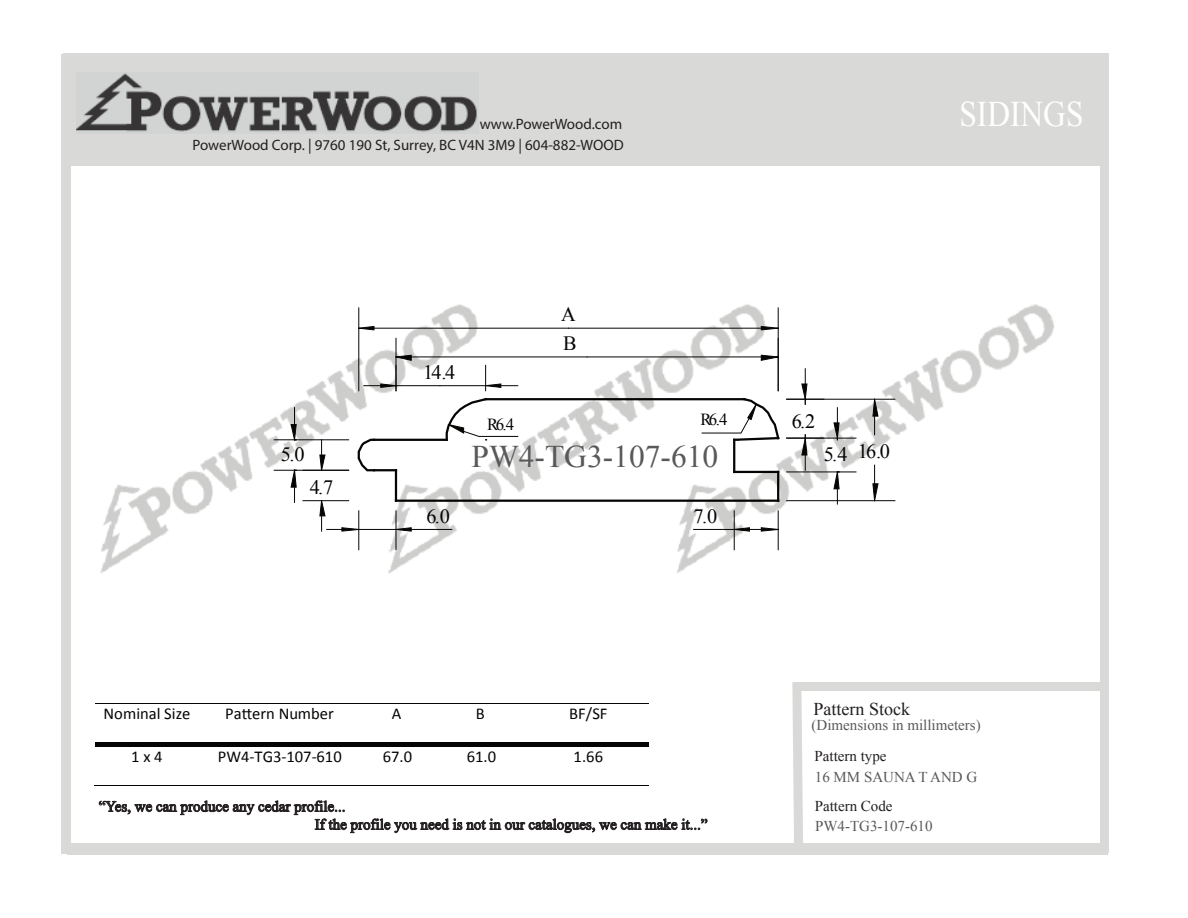
<style>
.page{position:relative;width:1188px;height:918px;background:#fff}
.page>*{position:absolute;margin:0;border:0;box-sizing:border-box;transform-origin:0 0}
.t1{font:36px "Times New Roman";color:#fff;scale:.87 1}
.t2{font:31.5px "Times New Roman";color:#5a5959}
.t3{font:20.25px "Times New Roman";color:#050504}
.t4{font:18px "Times New Roman";color:#231f20}
.t5{font:16.95px "Times New Roman";color:#050504}
.t6{font:16.5px "Calibri";color:#050504}
.t7{font:15px "Times New Roman";color:#231f20}
.t8{font:15px/20.5px "Myriad Pro";color:#231f20;text-align:right}
.t9{font:15px "Times New Roman";color:#5a5959}
</style>
<div class="page">
<img style="left:100px;top:304px;width:954px;height:269px">
<div style="left:64px;top:53px;width:1038px;height:113px;background:#d9d9d8"></div>
<img style="left:77px;top:73px;width:400px;height:59px">
<div style="left:62px;top:55px;width:9px;height:799px;background:#d9d9d8"></div>
<div style="left:1100px;top:53px;width:9px;height:800px;background:#d9d9d8"></div>
<div style="left:796px;top:682px;width:307px;height:9px;background:#d9d9d8"></div>
<div style="left:67px;top:844px;width:1041px;height:11px;background:#d9d9d8"></div>
<svg style="left:792px;top:682px;width:11px;height:162px"></svg>
<svg style="left:99px;top:801px;width:609px;height:32px"></svg>
<hr style="left:95px;top:703px;width:104px;height:1px;background:#050504">
<hr style="left:200px;top:703px;width:161px;height:1px;background:#050504">
<hr style="left:362px;top:703px;width:71px;height:1px;background:#050504">
<hr style="left:433px;top:703px;width:95px;height:1px;background:#050504">
<hr style="left:529px;top:703px;width:119px;height:1px;background:#050504">
<hr style="left:95px;top:742px;width:104px;height:4px;background:#050504">
<svg style="left:199px;top:742px;width:4px;height:4px"></svg>
<hr style="left:203px;top:742px;width:158px;height:4px;background:#050504">
<svg style="left:361px;top:742px;width:4px;height:4px"></svg>
<hr style="left:365px;top:742px;width:68px;height:4px;background:#050504">
<svg style="left:433px;top:742px;width:4px;height:4px"></svg>
<hr style="left:437px;top:742px;width:91px;height:4px;background:#050504">
<svg style="left:528px;top:742px;width:5px;height:4px"></svg>
<hr style="left:533px;top:742px;width:115px;height:4px;background:#050504">
<hr style="left:94px;top:785px;width:105px;height:1px;background:#050504">
<hr style="left:198px;top:785px;width:163px;height:1px;background:#050504">
<hr style="left:360px;top:785px;width:73px;height:1px;background:#050504">
<hr style="left:432px;top:785px;width:96px;height:1px;background:#050504">
<hr style="left:528px;top:785px;width:120px;height:1px;background:#050504">
<hr style="left:396px;top:500px;width:382px;height:2px;background:#050504">
<hr style="left:486px;top:398px;width:258px;height:2px;background:#050504">
<hr style="left:777px;top:472px;width:2px;height:29px;background:#050504">
<hr style="left:395px;top:470px;width:2px;height:31px;background:#050504">
<hr style="left:374px;top:439px;width:73px;height:2px;background:#050504">
<hr style="left:374px;top:469px;width:22px;height:2px;background:#050504">
<svg style="left:356px;top:438px;width:20px;height:35px"></svg>
<hr style="left:734px;top:471px;width:44px;height:2px;background:#050504">
<hr style="left:733px;top:440px;width:2px;height:32px;background:#050504">
<svg style="left:701px;top:396px;width:80px;height:46px"></svg>
<svg style="left:801px;top:435px;width:7px;height:35px"></svg>
<svg style="left:801px;top:369px;width:7px;height:35px"></svg>
<hr style="left:787px;top:472px;width:69px;height:1px;background:#050504">
<hr style="left:787px;top:438px;width:69px;height:1px;background:#050504">
<svg style="left:833px;top:408px;width:7px;height:32px"></svg>
<svg style="left:833px;top:471px;width:7px;height:33px"></svg>
<hr style="left:787px;top:399px;width:108px;height:1px;background:#050504">
<hr style="left:787px;top:500px;width:108px;height:1px;background:#050504">
<svg style="left:872px;top:398px;width:7px;height:37px"></svg>
<svg style="left:872px;top:465px;width:7px;height:36px"></svg>
<hr style="left:778px;top:511px;width:1px;height:39px;background:#050504">
<hr style="left:734px;top:511px;width:1px;height:39px;background:#050504">
<hr style="left:694px;top:529px;width:47px;height:1px;background:#050504">
<svg style="left:733px;top:527px;width:46px;height:5px"></svg>
<hr style="left:359px;top:511px;width:1px;height:39px;background:#050504">
<hr style="left:396px;top:511px;width:1px;height:39px;background:#050504">
<hr style="left:359px;top:529px;width:37px;height:1px;background:#050504">
<hr style="left:411px;top:529px;width:41px;height:1px;background:#050504">
<svg style="left:395px;top:527px;width:17px;height:5px"></svg>
<hr style="left:303px;top:500px;width:46px;height:1px;background:#050504">
<svg style="left:319px;top:441px;width:7px;height:29px"></svg>
<svg style="left:319px;top:500px;width:41px;height:32px"></svg>
<hr style="left:274px;top:470px;width:75px;height:1px;background:#050504">
<hr style="left:274px;top:440px;width:75px;height:1px;background:#050504">
<svg style="left:290px;top:408px;width:7px;height:33px"></svg>
<svg style="left:290px;top:469px;width:7px;height:33px"></svg>
<hr style="left:396px;top:385px;width:44px;height:1px;background:#050504">
<hr style="left:440px;top:385px;width:46px;height:1px;background:#050504">
<svg style="left:444px;top:365px;width:75px;height:77px"></svg>
<hr style="left:396px;top:338px;width:1px;height:53px;background:#050504">
<hr style="left:411px;top:357px;width:176px;height:1px;background:#050504">
<hr style="left:587px;top:357px;width:174px;height:1px;background:#050504">
<svg style="left:364px;top:354px;width:48px;height:37px"></svg>
<svg style="left:761px;top:354px;width:17px;height:7px"></svg>
<hr style="left:359px;top:308px;width:1px;height:83px;background:#050504">
<hr style="left:778px;top:308px;width:1px;height:83px;background:#050504">
<hr style="left:374px;top:328px;width:194px;height:1px;background:#050504">
<hr style="left:568px;top:328px;width:193px;height:1px;background:#050504">
<svg style="left:358px;top:326px;width:17px;height:5px"></svg>
<svg style="left:761px;top:326px;width:18px;height:5px"></svg>
<p class="t8" style="left:193px;top:114px;width:433px">www.PowerWood.com<br>PowerWood Corp. | 9760 190 St, Surrey, BC V4N 3M9 | 604-882-WOOD</p>
<h3 class="t3" style="left:281px;top:441px;width:25px">5.0</h3>
<h3 class="t3" style="left:310px;top:474px;width:25px">4.7</h3>
<h3 class="t3" style="left:423px;top:359px;width:34px">14.4</h3>
<h3 class="t3" style="left:561px;top:301px;width:16px">A</h3>
<h3 class="t3" style="left:563px;top:330px;width:15px">B</h3>
<p class="t5" style="left:487px;top:413px;width:29px">R6.4</p>
<p class="t5" style="left:700px;top:408px;width:29px">R6.4</p>
<h3 class="t3" style="left:792px;top:408px;width:25px">6.2</h3>
<h2 class="t2" style="left:472px;top:436px;width:248px">PW4-TG3-107-610</h2>
<h3 class="t3" style="left:824px;top:438px;width:67px">5.4 16.0</h3>
<h3 class="t3" style="left:426px;top:502px;width:25px">6.0</h3>
<h3 class="t3" style="left:694px;top:502px;width:25px">7.0</h3>
<h1 class="t1" style="left:959px;top:90px;width:144px">SIDINGS</h1>
<p class="t6" style="left:104px;top:704px;width:88px">Nominal Size</p>
<p class="t6" style="left:225px;top:704px;width:110px">Pattern Number</p>
<p class="t6" style="left:392px;top:704px;width:11px">A</p>
<p class="t6" style="left:476px;top:704px;width:11px">B</p>
<p class="t6" style="left:569px;top:704px;width:40px">BF/SF</p>
<p class="t6" style="left:131px;top:746px;width:33px">1x4</p>
<p class="t6" style="left:218px;top:746px;width:125px">PW4-TG3-107-610</p>
<p class="t6" style="left:383px;top:746px;width:31px">67.0</p>
<p class="t6" style="left:467px;top:746px;width:31px">61.0</p>
<p class="t6" style="left:574px;top:746px;width:31px">1.66</p>
<p class="t4" style="left:814px;top:696px;width:98px">Pattern Stock</p>
<p class="t9" style="left:812px;top:715px;width:171px">(Dimensions in millimeters)</p>
<p class="t7" style="left:815px;top:746px;width:74px">Pattern type</p>
<p class="t9" style="left:815px;top:767px;width:164px">16 MM SAUNA T AND G</p>
<p class="t9" style="left:815px;top:816px;width:119px">PW4-TG3-107-610</p>
<p class="t7" style="left:99px;top:796px;width:248px">“Yes, we can produce any cedar profile...</p>
<p class="t7" style="left:815px;top:796px;width:79px">Pattern Code</p>
<p class="t7" style="left:315px;top:814px;width:394px">If the profile you need is not in our catalogues, we can make it...”</p>
</div>
